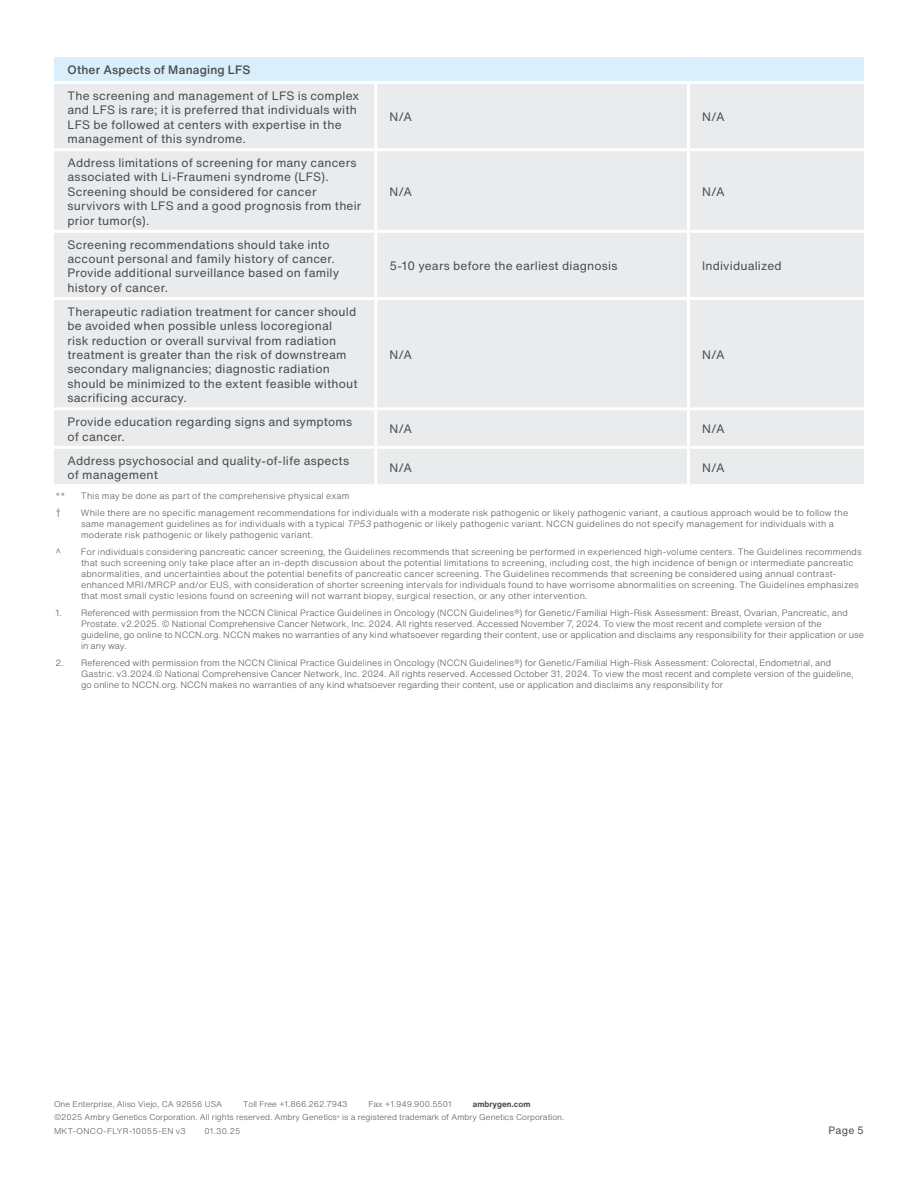
<style>
.page{position:relative;width:918px;height:1188px;background:#fff}
.page>*{position:absolute;margin:0;border:0;box-sizing:border-box;transform-origin:0 0}
.BODY{font:12px/14.4px "Helvetica Now Text";letter-spacing:.015em;color:#4b4c4d}
.BODY-2{font:500 12px "Helvetica Now Text";letter-spacing:.015em;color:#4b4c4d}
.BODY-3{font:10.5px "Helvetica Now Text";color:#4b4c4d}
.Text-bullets{font:300 9px/10.8px "Helvetica Now Text";letter-spacing:.015em;color:#4d4c4f}
.Body_Copy{font:300 8.25px "Helvetica Now Text";color:#4b4c4d}
.Body_Copy-2{font:300 8.25px "Helvetica Now Text";letter-spacing:.035em;color:#4b4c4d}
.Body_Copy-3{font:700 8.25px "Helvetica Now Text";color:#4b4c4d}
.s1{font-style:italic}
.s2{color:#4b4c4d}
</style>
<div class="page">
<div style="left:54px;top:56px;width:810px;height:26px;background:#d9effa"></div>
<div style="left:54px;top:84px;width:810px;height:400px;background:#eaebec"></div>
<hr style="left:54px;top:54px;width:124px;height:3px;background:#fff">
<hr style="left:178px;top:54px;width:198px;height:3px;background:#fff">
<hr style="left:376px;top:54px;width:312px;height:3px;background:#fff">
<hr style="left:688px;top:54px;width:176px;height:3px;background:#fff">
<hr style="left:54px;top:81px;width:124px;height:3px;background:#fff">
<hr style="left:178px;top:81px;width:198px;height:3px;background:#fff">
<hr style="left:376px;top:81px;width:312px;height:3px;background:#fff">
<hr style="left:374px;top:84px;width:3px;height:64px;background:#fff">
<hr style="left:688px;top:81px;width:176px;height:3px;background:#fff">
<hr style="left:687px;top:84px;width:3px;height:64px;background:#fff">
<hr style="left:54px;top:148px;width:124px;height:3px;background:#fff">
<hr style="left:178px;top:148px;width:198px;height:3px;background:#fff">
<hr style="left:376px;top:148px;width:312px;height:3px;background:#fff">
<hr style="left:374px;top:151px;width:3px;height:79px;background:#fff">
<hr style="left:688px;top:148px;width:176px;height:3px;background:#fff">
<hr style="left:687px;top:151px;width:3px;height:79px;background:#fff">
<hr style="left:54px;top:230px;width:124px;height:3px;background:#fff">
<hr style="left:178px;top:230px;width:198px;height:3px;background:#fff">
<hr style="left:376px;top:230px;width:312px;height:3px;background:#fff">
<hr style="left:374px;top:233px;width:3px;height:64px;background:#fff">
<hr style="left:688px;top:230px;width:176px;height:3px;background:#fff">
<hr style="left:687px;top:233px;width:3px;height:64px;background:#fff">
<hr style="left:54px;top:297px;width:124px;height:3px;background:#fff">
<hr style="left:178px;top:297px;width:198px;height:3px;background:#fff">
<hr style="left:54px;top:407px;width:124px;height:3px;background:#fff">
<hr style="left:178px;top:407px;width:198px;height:3px;background:#fff">
<hr style="left:54px;top:446px;width:124px;height:3px;background:#fff">
<hr style="left:178px;top:446px;width:198px;height:3px;background:#fff">
<hr style="left:376px;top:297px;width:312px;height:3px;background:#fff">
<hr style="left:374px;top:300px;width:3px;height:107px;background:#fff">
<hr style="left:376px;top:407px;width:312px;height:3px;background:#fff">
<hr style="left:374px;top:410px;width:3px;height:36px;background:#fff">
<hr style="left:376px;top:446px;width:312px;height:3px;background:#fff">
<hr style="left:374px;top:449px;width:3px;height:35px;background:#fff">
<hr style="left:688px;top:297px;width:176px;height:3px;background:#fff">
<hr style="left:687px;top:300px;width:3px;height:107px;background:#fff">
<hr style="left:688px;top:407px;width:176px;height:3px;background:#fff">
<hr style="left:687px;top:410px;width:3px;height:36px;background:#fff">
<hr style="left:688px;top:446px;width:176px;height:3px;background:#fff">
<hr style="left:687px;top:449px;width:3px;height:35px;background:#fff">
<p class="BODY-2" style="left:68px;top:61px;width:184px">Other Aspects of Managing LFS</p>
<p class="BODY" style="left:68px;top:88px;width:293px">The screening and management of LFS is complex and LFS is rare; it is preferred that individuals with LFS be followed at centers with expertise in the management of this syndrome.</p>
<p class="BODY" style="left:68px;top:155px;width:295px">Address limitations of screening for many cancers associated with Li-Fraumeni syndrome (LFS).<br>Screening should be considered for cancer survivors with LFS and a good prognosis from their prior tumor(s).</p>
<p class="BODY" style="left:68px;top:237px;width:273px">Screening recommendations should take into account personal and family history of cancer.<br>Provide additional surveillance based on family history of cancer.</p>
<p class="BODY" style="left:68px;top:304px;width:292px">Therapeutic radiation treatment for cancer should be avoided when possible unless locoregional<br>risk reduction or overall survival from radiation treatment is greater than the risk of downstream secondary malignancies; diagnostic radiation should be minimized to the extent feasible without sacrificing accuracy.</p>
<p class="BODY" style="left:389px;top:110px;width:24px">N/A</p>
<p class="BODY" style="left:702px;top:110px;width:24px">N/A</p>
<p class="BODY" style="left:389px;top:184px;width:24px">N/A</p>
<p class="BODY" style="left:702px;top:184px;width:24px">N/A</p>
<p class="BODY" style="left:389px;top:258px;width:230px">5-10 years before the earliest diagnosis</p>
<p class="BODY" style="left:702px;top:258px;width:81px">Individualized</p>
<p class="BODY" style="left:389px;top:347px;width:24px">N/A</p>
<p class="BODY" style="left:702px;top:347px;width:24px">N/A</p>
<p class="BODY" style="left:68px;top:414px;width:286px">Provide education regarding signs and symptoms of cancer.</p>
<p class="BODY" style="left:389px;top:422px;width:24px">N/A</p>
<p class="BODY" style="left:702px;top:422px;width:24px">N/A</p>
<p class="BODY" style="left:68px;top:453px;width:283px">Address psychosocial and quality-of-life aspects of management</p>
<p class="BODY" style="left:389px;top:460px;width:24px">N/A</p>
<p class="BODY" style="left:702px;top:460px;width:24px">N/A</p>
<p class="Text-bullets" style="left:56px;top:490px;width:11px">**</p>
<p class="Text-bullets" style="left:81px;top:490px;width:270px">This may be done as part of the comprehensive physical exam</p>
<p class="Text-bullets" style="left:56px;top:508px;width:7px">†</p>
<p class="Text-bullets" style="left:81px;top:508px;width:769px">While there are no specific management recommendations for individuals with a moderate risk pathogenic or likely pathogenic variant, a cautious approach would be to follow the same management guidelines as for individuals with a typical <span class="s1">TP53</span> pathogenic or likely pathogenic variant. NCCN guidelines do not specify management for individuals with a moderate risk pathogenic or likely pathogenic variant.</p>
<p class="Text-bullets" style="left:56px;top:547px;width:7px">^</p>
<p class="Text-bullets" style="left:81px;top:547px;width:782px">For individuals considering pancreatic cancer screening, the Guidelines recommends that screening be performed in experienced high-volume centers. The Guidelines recommends that such screening only take place after an in-depth discussion about the potential limitations to screening, including cost, the high incidence of benign or intermediate pancreatic abnormalities, and uncertainties about the potential benefits of pancreatic cancer screening. The Guidelines recommends that screening be considered using annual contrast&shy;enhanced MRI/MRCP and/or EUS, with consideration of shorter screening intervals for individuals found to have worrisome abnormalities on screening. The Guidelines emphasizes that most small cystic lesions found on screening will not warrant biopsy, surgical resection, or any other intervention.</p>
<p class="Text-bullets" style="left:81px;top:608px;width:785px;text-indent:-26px">1. Referenced with permission from the NCCN Clinical Practice Guidelines in Oncology (NCCN Guidelines®️) for Genetic/Familial High-Risk Assessment: Breast, Ovarian, Pancreatic, and Prostate. v2.2025. ©️ National Comprehensive Cancer Network, Inc. 2024. All rights reserved. Accessed November 7, 2024. To view the most recent and complete version of the guideline, go online to NCCN.org. NCCN makes no warranties of any kind whatsoever regarding their content, use or application and disclaims any responsibility for their application or use in any way.</p>
<p class="Text-bullets" style="left:81px;top:657px;width:774px;text-indent:-26px"><span class="s2">2.</span> Referenced with permission from the NCCN Clinical Practice Guidelines in Oncology (NCCN Guidelines®️) for Genetic/Familial High-Risk Assessment: Colorectal, Endometrial, and<br>Gastric. v3.2024.©️ National Comprehensive Cancer Network, Inc. 2024. All rights reserved. Accessed October 31, 2024. To view the most recent and complete version of the guideline, go online to NCCN.org. NCCN makes no warranties of any kind whatsoever regarding their content, use or application and disclaims any responsibility for</p>
<p class="Body_Copy" style="left:54px;top:1098px;width:170px">One Enterprise, Aliso Viejo, CA 92656 USA</p>
<p class="Body_Copy" style="left:243px;top:1098px;width:106px">Toll Free +1.866.262.7943</p>
<p class="Body_Copy" style="left:369px;top:1098px;width:85px">Fax +1.949.900.5501</p>
<p class="Body_Copy-3" style="left:473px;top:1098px;width:59px">ambrygen.com</p>
<p class="Body_Copy" style="left:54px;top:1112px;width:512px">©2025 Ambry Genetics Corporation. All rights reserved. Ambry Genetics<sup>®</sup> is a registered trademark of Ambry Genetics Corporation.</p>
<p class="Body_Copy-2" style="left:54px;top:1125px;width:133px">MKT-ONCO-FLYR-10055-EN v3</p>
<p class="Body_Copy" style="left:204px;top:1125px;width:37px">01.30.25</p>
<p class="BODY-3" style="left:829px;top:1122px;width:37px">Page 5</p>
</div>
